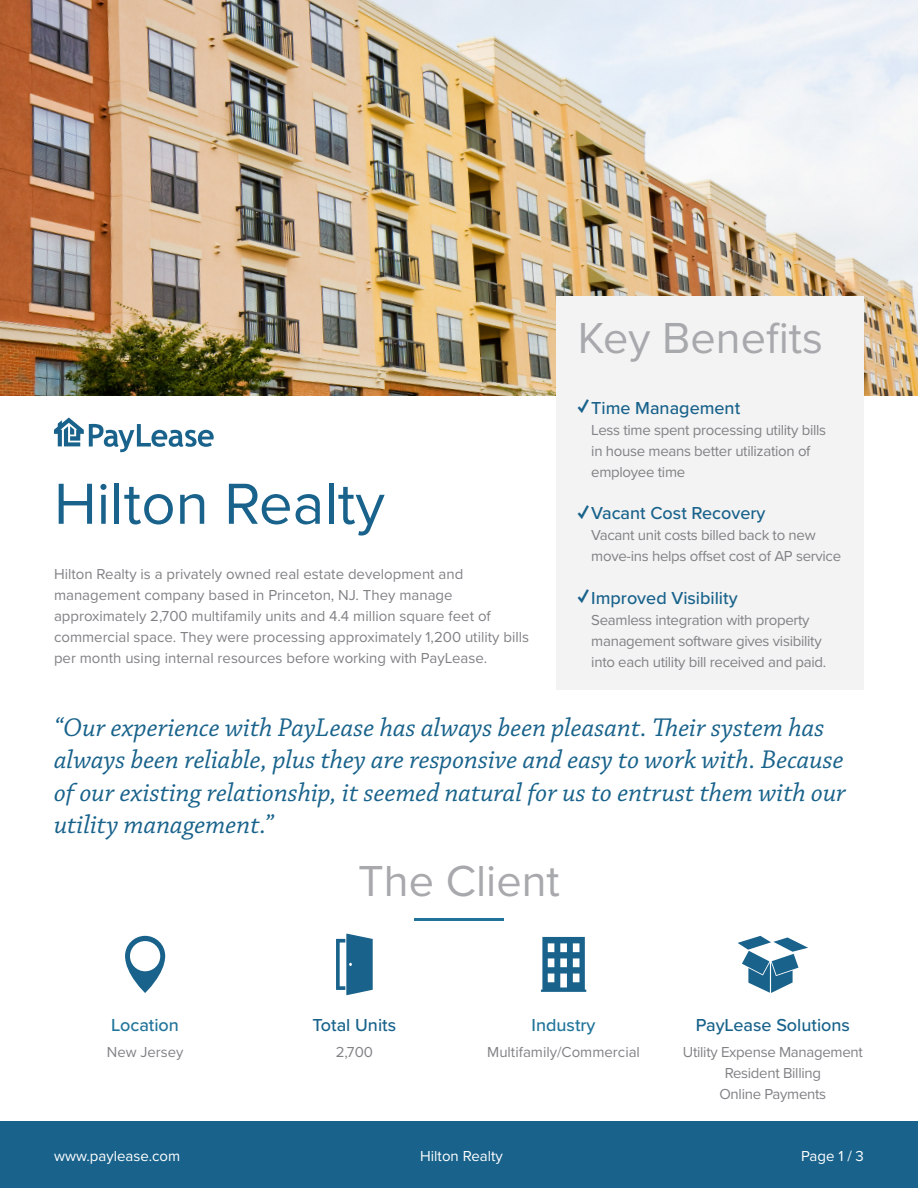
<style>
.page{position:relative;width:918px;height:1188px;background:#fff}
.page>*{position:absolute;margin:0;border:0;box-sizing:border-box;transform-origin:0 0}
.t1{font:60px "Proxima Nova";color:#18628b}
.t2{font:45px "Proxima Nova";color:#a8a9ad}
.t3{font:italic 27px/32.4px "Chaparral Pro";color:#18628b}
.t4{font:500 18px "Proxima Nova";color:#18628b}
.t5{font:500 18px "Proxima Nova";color:#20749a}
.t6{font:15px/21px "Proxima Nova";color:#808285}
.t7{font:15px/21px "Proxima Nova";letter-spacing:-.02em;color:#808285}
.t8{font:15px "Proxima Nova";color:#fff}
.s1{font-weight:900;font-size:21px}
</style>
<div class="page">
<div style="left:0;top:1121px;width:918px;height:67px;background:#18628b"></div>
<img style="left:0;top:0;width:918px;height:396px">
<div style="left:556px;top:296px;width:308px;height:393px;background:#f3f3f3"></div>
<svg style="left:541px;top:937px;width:45px;height:55px"></svg>
<svg style="left:336px;top:934px;width:37px;height:61px"></svg>
<svg style="left:125px;top:936px;width:40px;height:57px"></svg>
<svg style="left:54px;top:418px;width:160px;height:34px"></svg>
<svg style="left:738px;top:936px;width:70px;height:57px"></svg>
<hr style="left:414px;top:918px;width:90px;height:3px;background:#20749a">
<p class="t1" style="left:54px;top:459px;width:332px">Hilton Realty</p>
<p class="t6" style="left:54px;top:563px;width:477px">Hilton Realty is a privately owned real estate development and management company based in Princeton, NJ. They manage approximately 2,700 multifamily units and 4.4 million square feet of commercial space. They were processing approximately 1,200 utility bills per month using internal resources before working with PayLease.</p>
<p class="t2" style="left:578px;top:305px;width:247px">Key Benefits</p>
<p class="t4" style="left:578px;top:394px;width:164px"><span class="s1">✓</span>Time Management</p>
<p class="t7" style="left:591px;top:419px;width:236px">Less time spent processing utility bills in house means better utilization of employee time</p>
<p class="t4" style="left:578px;top:500px;width:189px"><span class="s1">✓</span>Vacant Cost Recovery</p>
<p class="t7" style="left:591px;top:524px;width:251px">Vacant unit costs billed back to new move-ins helps offset cost of AP service</p>
<p class="t4" style="left:578px;top:584px;width:161px"><span class="s1">✓</span>Improved Visibility</p>
<p class="t7" style="left:591px;top:609px;width:237px">Seamless integration with property management software gives visibility into each utility bill received and paid.</p>
<p class="t3" style="left:54px;top:712px;width:794px">“Our experience with PayLease has always been pleasant. Their system has always been reliable, plus they are responsive and easy to work with. Because of our existing relationship, it seemed natural for us to entrust them with our utility management.”</p>
<p class="t2" style="left:358px;top:848px;width:203px">The Client</p>
<p class="t5" style="left:111px;top:1012px;width:69px">Location</p>
<p class="t6" style="left:107px;top:1041px;width:78px">New Jersey</p>
<p class="t8" style="left:54px;top:1145px;width:128px">www.paylease.com</p>
<p class="t4" style="left:313px;top:1012px;width:85px">Total Units</p>
<p class="t6" style="left:336px;top:1041px;width:39px">2,700</p>
<p class="t5" style="left:532px;top:1012px;width:65px">Industry</p>
<p class="t6" style="left:487px;top:1041px;width:154px">Multifamily/Commercial</p>
<p class="t4" style="left:696px;top:1012px;width:156px">PayLease Solutions</p>
<p class="t7" style="left:683px;top:1041px;width:182px;text-align:center">Utility Expense Management<br>Resident Billing<br>Online Payments</p>
<p class="t8" style="left:420px;top:1145px;width:84px">Hilton Realty</p>
<p class="t8" style="left:801px;top:1145px;width:64px">Page 1 / 3</p>
</div>
